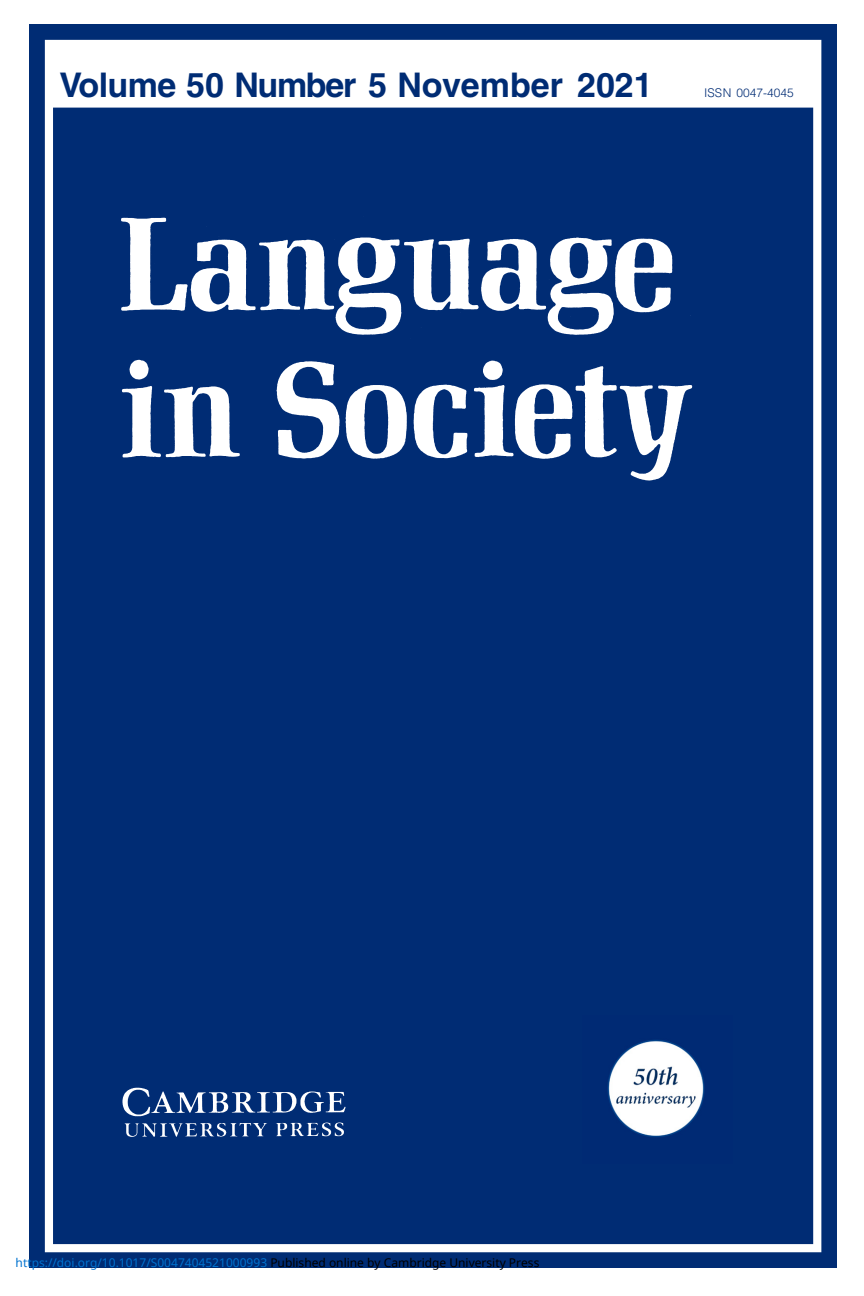
<style>
.page{position:relative;width:864px;height:1296px;background:#fff}
.page>*{position:absolute;margin:0;border:0;box-sizing:border-box;transform-origin:0 0}
.t1{font:700 34px "Helvetica";letter-spacing:-.015em;color:#002c74}
.t2{font:12px "Noto Sans";color:#0172cf}
.t3{font:300 12px "Helvetica";color:#002c74}
.s1{color:#000}
</style>
<div class="page">
<img style="left:29px;top:25px;width:807px;height:1243px">
<img style="left:582px;top:1016px;width:151px;height:147px">
<p class="t1" style="left:60px;top:72px;width:595px">Volume 50 Number 5 November 2021</p>
<p class="t3" style="left:704px;top:88px;width:91px">ISSN 0047-4045</p>
<p class="t2" style="left:16px;top:1255px;width:525px">https://doi.org/10.1017/S0047404521000993 <span class="s1">Published online by Cambridge University Press</span></p>
</div>
